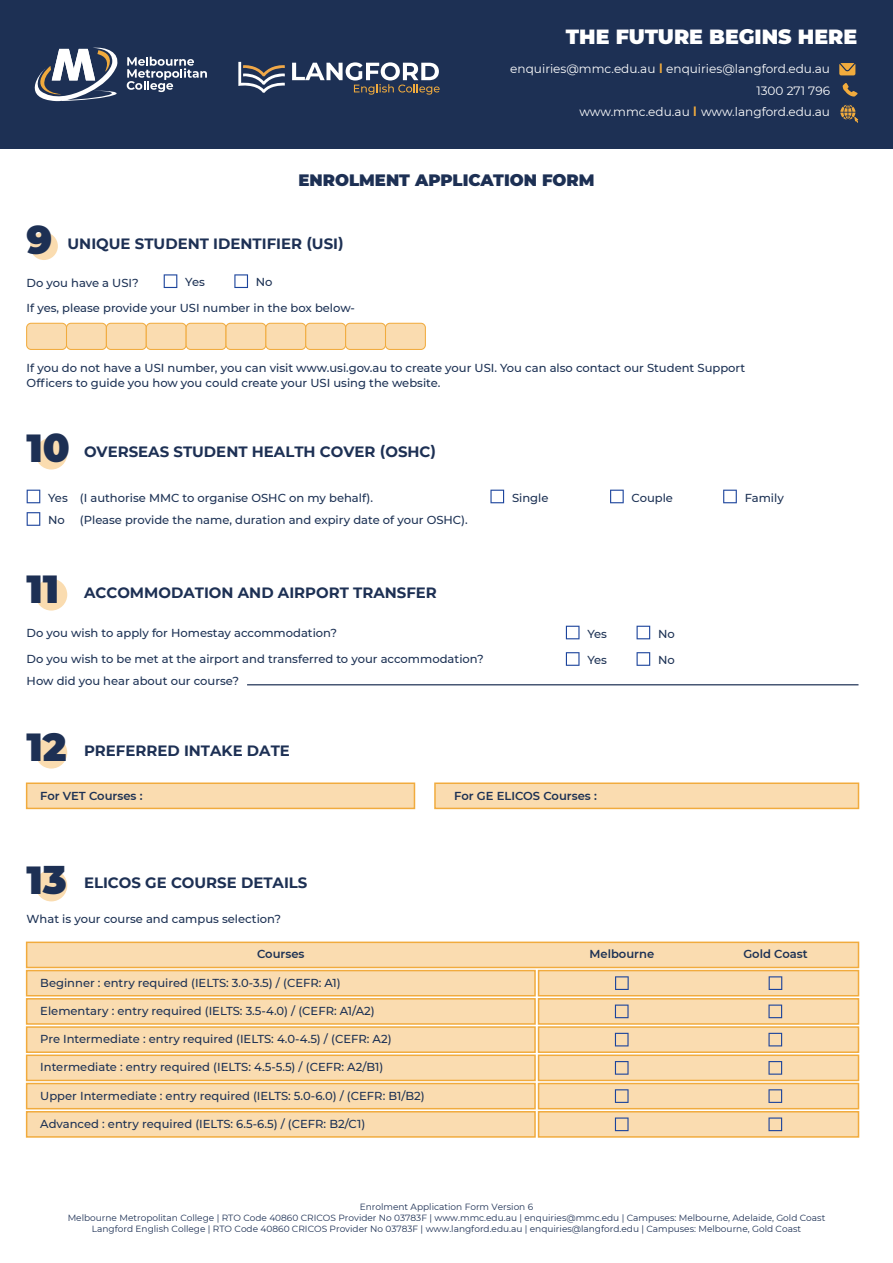
<style>
.page{position:relative;width:893px;height:1263px;background:#fff}
.page>*{position:absolute;margin:0;border:0;box-sizing:border-box;transform-origin:0 0}
.t1{font:900 39.15px "Montserrat";color:#1d3054}
.t2{font:900 20.55px "Montserrat";color:#fff}
.t3{font:900 16.5px "Montserrat";color:#1d3054}
.t4{font:700 15px "Montserrat";color:#1d3054}
.t5{font:12px "Montserrat";color:#fff}
.t6{font:500 11.55px/15px "Montserrat";color:#1c3154}
.t7{font:600 11.55px "Montserrat";color:#1c3154}
.t8{font:9px/10.8px "Montserrat";color:#1d3054;text-align:center}
.s1{font-weight:600;font-size:13.5px;color:#f1ab3d}
</style>
<div class="page">
<div style="left:30px;top:232px;width:28px;height:28px;background:#fadcb0;border-radius:50%"></div>
<div style="left:35px;top:438px;width:32px;height:31px;background:#fadcb0;border-radius:50%"></div>
<div style="left:35px;top:579px;width:32px;height:31px;background:#fadcb0;border-radius:50%"></div>
<svg style="left:27px;top:490px;width:13px;height:13px"></svg>
<svg style="left:490px;top:490px;width:14px;height:13px"></svg>
<svg style="left:610px;top:490px;width:14px;height:13px"></svg>
<svg style="left:723px;top:490px;width:14px;height:13px"></svg>
<svg style="left:27px;top:512px;width:13px;height:14px"></svg>
<svg style="left:164px;top:274px;width:13px;height:14px"></svg>
<svg style="left:234px;top:274px;width:14px;height:14px"></svg>
<svg style="left:566px;top:626px;width:13px;height:13px"></svg>
<svg style="left:637px;top:626px;width:13px;height:13px"></svg>
<svg style="left:566px;top:652px;width:13px;height:14px"></svg>
<svg style="left:637px;top:652px;width:13px;height:14px"></svg>
<hr style="left:247px;top:684px;width:611px;height:1px;background:#1d3054">
<div style="left:27px;top:323px;width:40px;height:26px;background:#fadcb0;border-radius:4px"></div>
<div style="left:26px;top:323px;width:41px;height:27px;border:1px solid #f1ab3d;border-radius:4px"></div>
<div style="left:67px;top:323px;width:39px;height:26px;background:#fadcb0;border-radius:4px"></div>
<div style="left:66px;top:323px;width:41px;height:27px;border:1px solid #f1ab3d;border-radius:4px"></div>
<div style="left:106px;top:323px;width:40px;height:26px;background:#fadcb0;border-radius:4px"></div>
<div style="left:106px;top:323px;width:41px;height:27px;border:1px solid #f1ab3d;border-radius:4px"></div>
<div style="left:146px;top:323px;width:40px;height:26px;background:#fadcb0;border-radius:4px"></div>
<div style="left:146px;top:323px;width:41px;height:27px;border:1px solid #f1ab3d;border-radius:4px"></div>
<div style="left:186px;top:323px;width:40px;height:26px;background:#fadcb0;border-radius:4px"></div>
<div style="left:186px;top:323px;width:41px;height:27px;border:1px solid #f1ab3d;border-radius:4px"></div>
<div style="left:226px;top:323px;width:40px;height:26px;background:#fadcb0;border-radius:4px"></div>
<div style="left:225px;top:323px;width:41px;height:27px;border:1px solid #f1ab3d;border-radius:4px"></div>
<div style="left:266px;top:323px;width:40px;height:26px;background:#fadcb0;border-radius:4px"></div>
<div style="left:265px;top:323px;width:41px;height:27px;border:1px solid #f1ab3d;border-radius:4px"></div>
<div style="left:306px;top:323px;width:40px;height:26px;background:#fadcb0;border-radius:4px"></div>
<div style="left:305px;top:323px;width:41px;height:27px;border:1px solid #f1ab3d;border-radius:4px"></div>
<div style="left:346px;top:323px;width:39px;height:26px;background:#fadcb0;border-radius:4px"></div>
<div style="left:345px;top:323px;width:41px;height:27px;border:1px solid #f1ab3d;border-radius:4px"></div>
<div style="left:385px;top:323px;width:40px;height:26px;background:#fadcb0;border-radius:4px"></div>
<div style="left:385px;top:323px;width:41px;height:27px;border:1px solid #f1ab3d;border-radius:4px"></div>
<div style="left:35px;top:737px;width:32px;height:31px;background:#fadcb0;border-radius:50%"></div>
<svg style="left:25px;top:782px;width:391px;height:28px;background:#f9d8a6"></svg>
<svg style="left:434px;top:782px;width:426px;height:28px;background:#f9d8a6"></svg>
<div style="left:35px;top:870px;width:32px;height:31px;background:#fadcb0;border-radius:50%"></div>
<svg style="left:25px;top:941px;width:835px;height:197px;background:#f8d7a7"></svg>
<div style="left:0;top:0;width:893px;height:149px;background:#1d3054"></div>
<svg style="left:840px;top:105px;width:18px;height:18px"></svg>
<svg style="left:843px;top:83px;width:15px;height:14px"></svg>
<svg style="left:839px;top:63px;width:16px;height:12px"></svg>
<svg style="left:34px;top:47px;width:84px;height:55px"></svg>
<svg style="left:127px;top:57px;width:80px;height:35px"></svg>
<svg style="left:292px;top:62px;width:148px;height:33px"></svg>
<svg style="left:238px;top:62px;width:47px;height:31px"></svg>
<h2 class="t2" style="left:566px;top:21px;width:293px">THE FUTURE BEGINS HERE</h2>
<p class="t5" style="left:510px;top:60px;width:321px">enquiries@mmc.edu.au <span class="s1">I</span> enquiries@langford.edu.au</p>
<p class="t5" style="left:579px;top:103px;width:252px">www.mmc.edu.au <span class="s1">I</span> www.langford.edu.au</p>
<p class="t5" style="left:756px;top:82px;width:75px">1300 271 796</p>
<h3 class="t3" style="left:298px;top:167px;width:298px">ENROLMENT APPLICATION FORM</h3>
<h1 class="t1" style="left:27px;top:211px;width:27px">9</h1>
<p class="t4" style="left:68px;top:233px;width:278px">UNIQUE STUDENT IDENTIFIER (USI)</p>
<p class="t6" style="left:27px;top:275px;width:114px">Do you have a USI?</p>
<p class="t6" style="left:185px;top:274px;width:21px">Yes</p>
<p class="t6" style="left:256px;top:274px;width:18px">No</p>
<p class="t6" style="left:27px;top:300px;width:330px">If yes, please provide your USI number in the box below-</p>
<p class="t6" style="left:27px;top:360px;width:720px">If you do not have a USI number, you can visit www.usi.gov.au to create your USI. You can also contact our Student Support<br>Officers to guide you how you could create your USI using the website.</p>
<h1 class="t1" style="left:27px;top:419px;width:45px">10</h1>
<p class="t4" style="left:84px;top:440px;width:354px">OVERSEAS STUDENT HEALTH COVER (OSHC)</p>
<p class="t6" style="left:80px;top:489px;width:295px">(I authorise MMC to organise OSHC on my behalf).</p>
<p class="t6" style="left:48px;top:489px;width:21px">Yes</p>
<p class="t6" style="left:512px;top:489px;width:38px">Single</p>
<p class="t6" style="left:632px;top:489px;width:43px">Couple</p>
<p class="t6" style="left:745px;top:489px;width:41px">Family</p>
<p class="t6" style="left:48px;top:512px;width:18px">No</p>
<p class="t6" style="left:80px;top:512px;width:389px">(Please provide the name, duration and expiry date of your OSHC).</p>
<h1 class="t1" style="left:27px;top:560px;width:34px">11</h1>
<p class="t4" style="left:84px;top:581px;width:354px">ACCOMMODATION AND AIRPORT TRANSFER</p>
<p class="t6" style="left:27px;top:624px;width:312px">Do you wish to apply for Homestay accommodation?</p>
<p class="t6" style="left:27px;top:673px;width:214px">How did you hear about our course?</p>
<p class="t6" style="left:27px;top:651px;width:459px">Do you wish to be met at the airport and transferred to your accommodation?</p>
<p class="t6" style="left:587px;top:626px;width:21px">Yes</p>
<p class="t6" style="left:658px;top:626px;width:18px">No</p>
<p class="t6" style="left:587px;top:652px;width:21px">Yes</p>
<p class="t6" style="left:658px;top:652px;width:18px">No</p>
<h1 class="t1" style="left:27px;top:718px;width:42px">12</h1>
<p class="t4" style="left:84px;top:739px;width:207px">PREFERRED INTAKE DATE</p>
<p class="t7" style="left:40px;top:788px;width:104px">For VET Courses :</p>
<p class="t7" style="left:454px;top:788px;width:144px">For GE ELICOS Courses :</p>
<h1 class="t1" style="left:27px;top:850px;width:42px">13</h1>
<p class="t4" style="left:84px;top:872px;width:225px">ELICOS GE COURSE DETAILS</p>
<p class="t6" style="left:27px;top:911px;width:256px">What is your course and campus selection?</p>
<p class="t7" style="left:257px;top:946px;width:49px">Courses</p>
<p class="t7" style="left:589px;top:946px;width:66px">Melbourne</p>
<p class="t7" style="left:743px;top:946px;width:66px">Gold Coast</p>
<p class="t6" style="left:40px;top:974px;width:302px">Beginner : entry required (IELTS: 3.0-3.5) / (CEFR: A1)</p>
<p class="t6" style="left:40px;top:1003px;width:336px">Elementary : entry required (IELTS: 3.5-4.0) / (CEFR: A1/A2)</p>
<p class="t6" style="left:40px;top:1031px;width:353px">Pre Intermediate : entry required (IELTS: 4.0-4.5) / (CEFR: A2)</p>
<p class="t6" style="left:40px;top:1059px;width:345px">Intermediate : entry required (IELTS: 4.5-5.5) / (CEFR: A2/B1)</p>
<p class="t6" style="left:40px;top:1087px;width:386px">Upper Intermediate : entry required (IELTS: 5.0-6.0) / (CEFR: B1/B2)</p>
<p class="t6" style="left:40px;top:1116px;width:326px">Advanced : entry required (IELTS: 6.5-6.5) / (CEFR: B2/C1)</p>
<p class="t8" style="left:68px;top:1201px;width:759px">Enrolment Application Form Version 6<br>Melbourne Metropolitan College | RTO Code 40860 CRICOS Provider No 03783F | www.mmc.edu.au | enquiries@mmc.edu | Campuses: Melbourne, Adelaide, Gold Coast<br>Langford English College | RTO Code 40860 CRICOS Provider No 03783F | www.langford.edu.au | enquiries@langford.edu | Campuses: Melbourne, Gold Coast</p>
</div>
